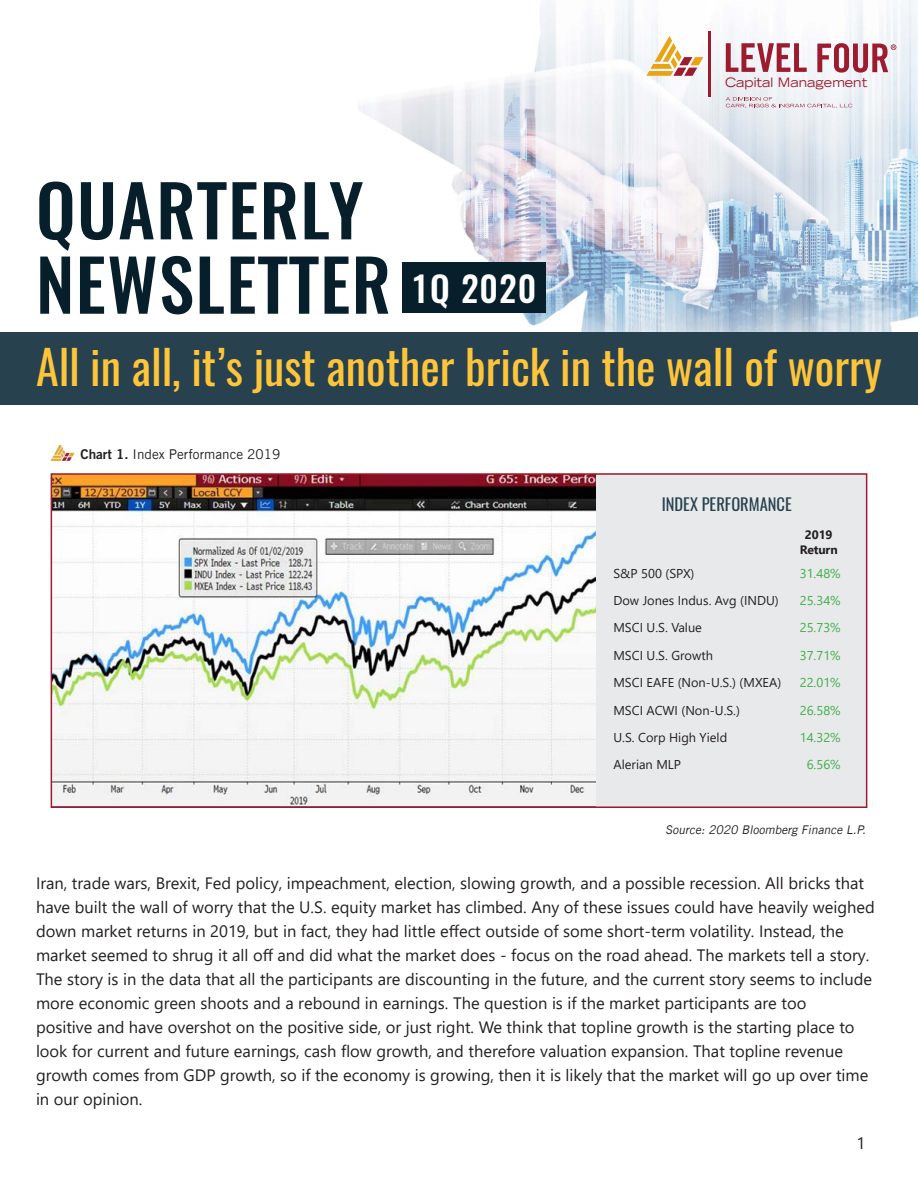
<style>
.page{position:relative;width:918px;height:1188px;background:#fff}
.page>*{position:absolute;margin:0;border:0;box-sizing:border-box;transform-origin:0 0}
.t1{font:500 70.65px/74.4px "Oswald";letter-spacing:.02em;color:#071f2a}
.t2{font:46.05px "Oswald";color:#fec53a}
.t3{font:500 35.1px "Oswald";letter-spacing:.04em;color:#fff}
.t4{font:16.5px/24px "Segoe UI";color:#231f20}
.t5{font:16.5px "Oswald";color:#27414e}
.t6{font:13.5px "Trade Gothic LT Std";color:#231f20}
.t7{font:12.9px "Segoe UI";color:#231f20}
.t8{font:12.9px "Segoe UI";color:#40ae49}
.t9{font:expanded 12.9px "Trade Gothic LT Std";color:#9d1b2f}
.t10{font:700 12.15px/14.5px "Segoe UI";letter-spacing:-.01em;color:#231f20;text-align:center}
.t11{font:italic 12px "Trade Gothic LT Std";color:#231f20}
.s1{font-family:"Trade Gothic LT Std Bd 2"}
</style>
<div class="page">
<div style="left:595px;top:473px;width:271px;height:335px;background:#e8e9ea"></div>
<img style="left:54px;top:476px;width:542px;height:329px">
<div style="left:51px;top:473px;width:816px;height:335px;border:2px solid #9d1b30"></div>
<img style="left:358px;top:0;width:560px;height:332px">
<img style="left:51px;top:445px;width:24px;height:16px">
<div style="left:0;top:332px;width:918px;height:72px;background:#27414e"></div>
<div style="left:402px;top:263px;width:143px;height:50px;background:#071f2a"></div>
<svg style="left:646px;top:36px;width:57px;height:40px"></svg>
<svg style="left:726px;top:97px;width:126px;height:11px"></svg>
<hr style="left:708px;top:31px;width:3px;height:66px;background:#9d1b2f">
<svg style="left:726px;top:43px;width:81px;height:29px"></svg>
<svg style="left:817px;top:43px;width:79px;height:30px"></svg>
<p class="t1" style="left:36px;top:175px;width:356px">QUARTERLY<br>NEWSLETTER</p>
<p class="t3" style="left:411px;top:264px;width:126px">1Q 2020</p>
<p class="t9" style="left:725px;top:74px;width:144px">Capital Management</p>
<p class="t2" style="left:36px;top:336px;width:848px">All in all, it’s just another brick in the wall of worry</p>
<p class="t6" style="left:80px;top:446px;width:201px"><span class="s1">Chart 1.</span> Index Performance 2019</p>
<p class="t5" style="left:662px;top:493px;width:131px">INDEX PERFORMANCE</p>
<p class="t10" style="left:800px;top:527px;width:39px">2019<br>Return</p>
<p class="t7" style="left:613px;top:561px;width:83px">S&amp;P 500 (SPX)</p>
<p class="t8" style="left:800px;top:561px;width:42px">31.48%</p>
<p class="t7" style="left:613px;top:588px;width:167px">Dow Jones Indus. Avg (INDU)</p>
<p class="t8" style="left:800px;top:588px;width:42px">25.34%</p>
<p class="t7" style="left:613px;top:616px;width:90px">MSCI U.S. Value</p>
<p class="t8" style="left:800px;top:616px;width:42px">25.73%</p>
<p class="t7" style="left:613px;top:643px;width:101px">MSCI U.S. Growth</p>
<p class="t8" style="left:800px;top:643px;width:42px">37.71%</p>
<p class="t7" style="left:613px;top:670px;width:169px">MSCI EAFE (Non-U.S.) (MXEA)</p>
<p class="t8" style="left:800px;top:670px;width:42px">22.01%</p>
<p class="t7" style="left:613px;top:698px;width:128px">MSCI ACWI (Non-U.S.)</p>
<p class="t8" style="left:800px;top:698px;width:42px">26.58%</p>
<p class="t7" style="left:613px;top:725px;width:115px">U.S. Corp High Yield</p>
<p class="t8" style="left:800px;top:725px;width:42px">14.32%</p>
<p class="t7" style="left:613px;top:753px;width:69px">Alerian MLP</p>
<p class="t8" style="left:807px;top:753px;width:36px">6.56%</p>
<p class="t11" style="left:665px;top:822px;width:205px">Source: 2020 Bloomberg Finance L.P.</p>
<p class="t4" style="left:36px;top:870px;width:840px">Iran, trade wars, Brexit, Fed policy, impeachment, election, slowing growth, and a possible recession. All bricks that have built the wall of worry that the U.S. equity market has climbed. Any of these issues could have heavily weighed down market returns in 2019, but in fact, they had little effect outside of some short-term volatility. Instead, the market seemed to shrug it all off and did what the market does - focus on the road ahead. The markets tell a story.<br>The story is in the data that all the participants are discounting in the future, and the current story seems to include more economic green shoots and a rebound in earnings. The question is if the market participants are too<br>positive and have overshot on the positive side, or just right. We think that topline growth is the starting place to look for current and future earnings, cash flow growth, and therefore valuation expansion. That topline revenue growth comes from GDP growth, so if the economy is growing, then it is likely that the market will go up over time in our opinion.</p>
<p class="t4" style="left:857px;top:1130px;width:10px">1</p>
</div>
